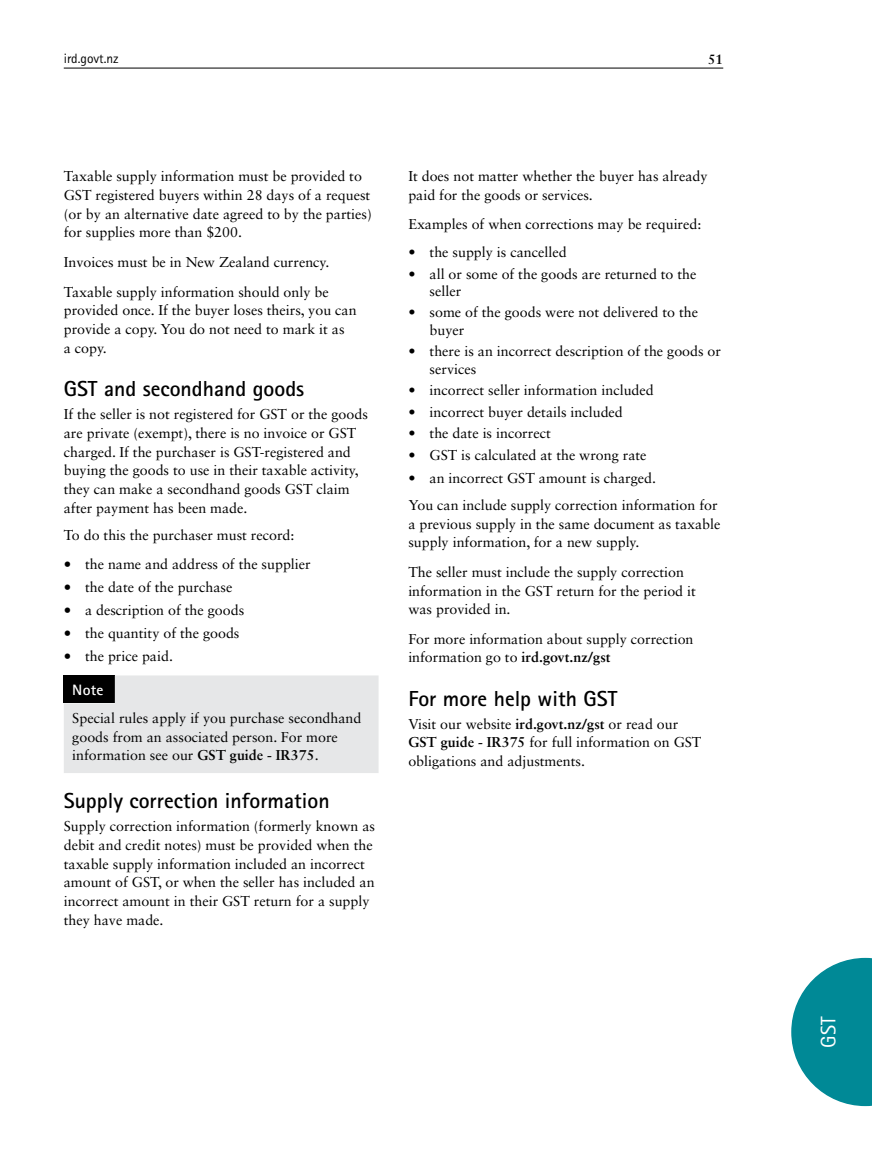
<style>
.page{position:relative;width:872px;height:1170px;background:#fff}
.page>*{position:absolute;margin:0;border:0;box-sizing:border-box;transform-origin:0 0}
.t1{font:700 21.75px "Rotis Sans Serif Std";color:#000}
.t2{font:21px "Rotis Sans Serif Std";color:#fff}
.t3{font:700 15px "Rotis Sans Serif Std";color:#fff;scale:1.05 1}
.t4{font:14.25px/18.8px "Sabon LT Std";color:#000}
.t5{font:13.5px "Rotis Sans Serif Std";color:#000}
.t6{font:700 13.5px "Sabon LT Std";color:#000}
.s1{font-family:"Calibri";font-weight:700;font-size:15px}
.s2{font-weight:700}
</style>
<div class="page">
<div style="left:64px;top:675px;width:314px;height:98px;background:#e6e7e8"></div>
<hr style="left:64px;top:68px;width:659px;height:1px;background:#000">
<svg style="left:791px;top:957px;width:81px;height:148px"></svg>
<p class="t5" style="left:64px;top:50px;width:56px">ird.govt.nz</p>
<p class="t6" style="left:708px;top:50px;width:17px">51</p>
<p class="t4" style="left:64px;top:166px;width:309px">Taxable supply information must be provided to GST registered buyers within 28 days of a request (or by an alternative date agreed to by the parties) for supplies more than $200.</p>
<p class="t4" style="left:64px;top:247px;width:267px;line-height:29.5px">Invoices must be in New Zealand currency.<br>Taxable supply information should only be</p>
<p class="t4" style="left:64px;top:301px;width:294px">provided once. If the buyer loses theirs, you can provide a copy. You do not need to mark it as<br>a copy.</p>
<h1 class="t1" style="left:64px;top:375px;width:242px">GST and secondhand goods</h1>
<p class="t4" style="left:64px;top:404px;width:306px">If the seller is not registered for GST or the goods are private (exempt), there is no invoice or GST charged. If the purchaser is GST-registered and buying the goods to use in their taxable activity, they can make a secondhand goods GST claim after payment has been made.</p>
<p class="t4" style="left:64px;top:525px;width:232px">To do this the purchaser must record:</p>
<p class="t4" style="left:64px;top:554px;width:248px"><span class="s1">•</span> the name and address of the supplier</p>
<p class="t4" style="left:64px;top:577px;width:170px"><span class="s1">•</span> the date of the purchase</p>
<p class="t4" style="left:64px;top:600px;width:182px"><span class="s1">•</span> a description of the goods</p>
<p class="t4" style="left:64px;top:623px;width:177px"><span class="s1">•</span> the quantity of the goods</p>
<p class="t4" style="left:64px;top:646px;width:111px"><span class="s1">•</span> the price paid.</p>
<p class="t3" style="left:72px;top:680px;width:31px">Note</p>
<p class="t4" style="left:72px;top:708px;width:291px">Special rules apply if you purchase secondhand goods from an associated person. For more information see our <span class="s2">GST guide - IR375</span>.</p>
<h1 class="t1" style="left:64px;top:786px;width:267px">Supply correction information</h1>
<p class="t4" style="left:64px;top:816px;width:313px">Supply correction information (formerly known as debit and credit notes) must be provided when the taxable supply information included an incorrect amount of GST, or when the seller has included an incorrect amount in their GST return for a supply they have made.</p>
<p class="t4" style="left:408px;top:167px;width:301px">It does not matter whether the buyer has already paid for the goods or services.</p>
<p class="t4" style="left:408px;top:215px;width:294px">Examples of when corrections may be required:</p>
<p class="t4" style="left:408px;top:243px;width:160px">• the supply is cancelled</p>
<p class="t4" style="left:429px;top:265px;width:268px;line-height:17.2px;text-indent:-21px">• all or some of the goods are returned to the seller</p>
<p class="t4" style="left:429px;top:304px;width:270px;line-height:17.2px;text-indent:-21px">• some of the goods were not delivered to the buyer</p>
<p class="t4" style="left:429px;top:342px;width:293px;line-height:17.2px;text-indent:-21px">• there is an incorrect description of the goods or services</p>
<p class="t4" style="left:408px;top:380px;width:247px">• incorrect seller information included</p>
<p class="t4" style="left:408px;top:402px;width:216px">• incorrect buyer details included</p>
<p class="t4" style="left:408px;top:423px;width:144px">• the date is incorrect</p>
<p class="t4" style="left:408px;top:445px;width:240px">• GST is calculated at the wrong rate</p>
<p class="t4" style="left:408px;top:464px;width:311px;line-height:27.3px">• an incorrect GST amount is charged.<br>You can include supply correction information for</p>
<p class="t4" style="left:408px;top:514px;width:313px">a previous supply in the same document as taxable supply information, for a new supply.</p>
<p class="t4" style="left:408px;top:562px;width:289px">The seller must include the supply correction information in the GST return for the period it was provided in.</p>
<p class="t4" style="left:408px;top:629px;width:287px">For more information about supply correction information go to <span class="s2">ird.govt.nz/gst</span></p>
<h1 class="t1" style="left:408px;top:684px;width:210px">For more help with GST</h1>
<p class="t4" style="left:408px;top:714px;width:294px">Visit our website <span class="s2">ird.govt.nz/gst</span> or read our<br><span class="s2">GST guide - IR375</span> for full information on GST obligations and adjustments.</p>
<h2 class="t2" style="left:816px;top:1047px;width:33px;rotate:-90deg">GST</h2>
</div>
